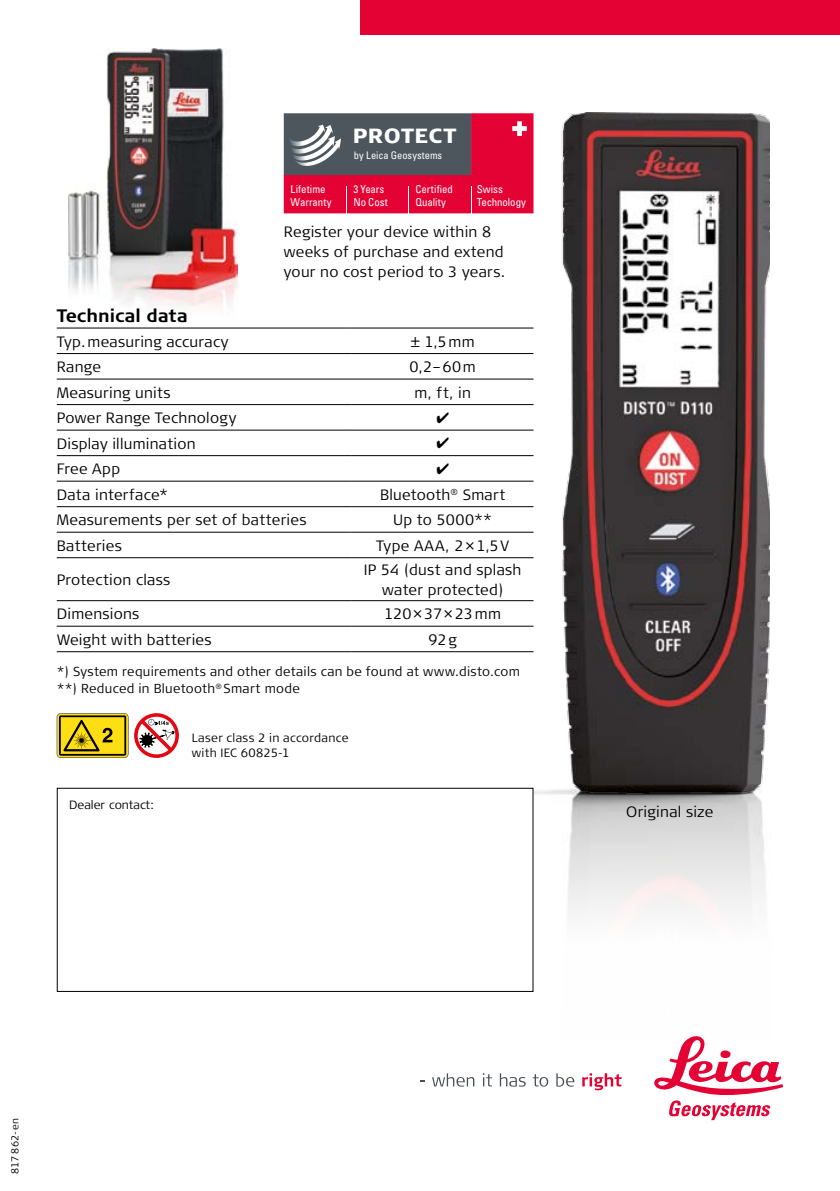
<style>
.page{position:relative;width:840px;height:1191px;background:#fff}
.page>*{position:absolute;margin:0;border:0;box-sizing:border-box;transform-origin:0 0}
.t1{font:900 20.6px "Signa Column";letter-spacing:.02em;color:#fff}
.t2{font:700 18px "Signa Column";color:#000}
.t3{font:300 15px/20px "Signa Column";letter-spacing:.02em;color:#000}
.t4{font:300 15px "Signa Column";letter-spacing:.05em;color:#000}
.t5{font:300 15px "Signa Column";letter-spacing:-.005em;color:#000}
.t6{font:300 13px/17px "Signa Column";letter-spacing:.025em;color:#000}
.t7{font:300 12px/15px "Signa Column";letter-spacing:.02em;color:#000}
.t8{font:300 12px "Signa Column";color:#000}
.t9{font:condensed 10.8px/12px "Univers LT Std";letter-spacing:-.005em;color:#fff}
.t10{font:condensed 10.4px "Univers LT Std";letter-spacing:-.005em;color:#fff}
.t11{font:300 10px "Signa Column";letter-spacing:.04em;color:#000}
</style>
<div class="page">
<div style="left:360px;top:0;width:479px;height:34px;background:#e40134"></div>
<svg style="left:432px;top:1073px;width:42px;height:13px"></svg>
<svg style="left:482px;top:1073px;width:9px;height:13px"></svg>
<svg style="left:499px;top:1073px;width:26px;height:13px"></svg>
<svg style="left:532px;top:1074px;width:16px;height:12px"></svg>
<svg style="left:556px;top:1073px;width:18px;height:13px"></svg>
<svg style="left:582px;top:1073px;width:39px;height:17px"></svg>
<svg style="left:654px;top:1036px;width:128px;height:84px"></svg>
<svg style="left:283px;top:113px;width:250px;height:100px;background:#a3314e"></svg>
<img style="left:68px;top:49px;width:170px;height:259px">
<div style="left:57px;top:787px;width:476px;height:205px;border:1px solid #000"></div>
<img style="left:560px;top:112px;width:209px;height:688px">
<hr style="left:57px;top:328px;width:294px;height:1px;background:#000">
<hr style="left:351px;top:328px;width:182px;height:1px;background:#000">
<hr style="left:57px;top:353px;width:294px;height:1px;background:#000">
<hr style="left:351px;top:353px;width:182px;height:1px;background:#000">
<hr style="left:57px;top:379px;width:294px;height:1px;background:#000">
<hr style="left:351px;top:379px;width:182px;height:1px;background:#000">
<hr style="left:351px;top:455px;width:182px;height:1px;background:#000">
<hr style="left:57px;top:404px;width:294px;height:1px;background:#000">
<hr style="left:351px;top:404px;width:182px;height:1px;background:#000">
<hr style="left:57px;top:455px;width:294px;height:1px;background:#000">
<hr style="left:57px;top:481px;width:294px;height:1px;background:#000">
<hr style="left:351px;top:481px;width:182px;height:1px;background:#000">
<hr style="left:57px;top:506px;width:294px;height:1px;background:#000">
<hr style="left:351px;top:506px;width:182px;height:1px;background:#000">
<hr style="left:57px;top:532px;width:294px;height:1px;background:#000">
<hr style="left:57px;top:557px;width:294px;height:1px;background:#000">
<hr style="left:57px;top:430px;width:294px;height:1px;background:#000">
<hr style="left:57px;top:600px;width:294px;height:1px;background:#000">
<hr style="left:351px;top:430px;width:182px;height:1px;background:#000">
<hr style="left:351px;top:557px;width:182px;height:1px;background:#000">
<hr style="left:351px;top:532px;width:182px;height:1px;background:#000">
<hr style="left:351px;top:600px;width:182px;height:1px;background:#000">
<hr style="left:351px;top:626px;width:182px;height:1px;background:#000">
<hr style="left:351px;top:651px;width:182px;height:1px;background:#000">
<hr style="left:57px;top:626px;width:294px;height:1px;background:#000">
<hr style="left:57px;top:651px;width:294px;height:1px;background:#000">
<svg style="left:134px;top:713px;width:45px;height:45px"></svg>
<svg style="left:57px;top:713px;width:71px;height:45px;background:#bfa613"></svg>
<h1 class="t1" style="left:352px;top:123px;width:105px">PROTECT</h1>
<p class="t10" style="left:353px;top:149px;width:90px">by Leica Geosystems</p>
<p class="t9" style="left:290px;top:183px;width:43px">Lifetime<br>Warranty</p>
<p class="t9" style="left:353px;top:183px;width:36px">3 Years<br>No Cost</p>
<p class="t9" style="left:415px;top:183px;width:39px">Certi ed<br>Quality</p>
<p class="t9" style="left:476px;top:183px;width:51px">Swiss<br>Technology</p>
<p class="t3" style="left:283px;top:222px;width:223px">Register your device within 8 weeks of purchase and extend your no cost period to 3 years.</p>
<p class="t2" style="left:57px;top:305px;width:133px">Technical data</p>
<p class="t3" style="left:57px;top:331px;width:173px">Typ.measuring accuracy</p>
<p class="t3" style="left:410px;top:331px;width:65px">± 1,5mm</p>
<p class="t3" style="left:57px;top:357px;width:46px">Range</p>
<p class="t3" style="left:409px;top:357px;width:68px">0,2–60m</p>
<p class="t3" style="left:57px;top:382px;width:115px">Measuring units</p>
<p class="t3" style="left:414px;top:382px;width:58px">m, ft, in</p>
<p class="t3" style="left:57px;top:408px;width:181px">Power Range Technology</p>
<p class="t3" style="left:57px;top:433px;width:140px">Display illumination</p>
<p class="t3" style="left:57px;top:459px;width:65px">Free App</p>
<p class="t3" style="left:57px;top:484px;width:113px">Data interface*</p>
<p class="t3" style="left:380px;top:484px;width:127px">Bluetooth<sup>®</sup> Smart</p>
<p class="t3" style="left:57px;top:510px;width:251px">Measurements per set of batteries</p>
<p class="t3" style="left:393px;top:510px;width:101px">Up to 5000**</p>
<p class="t3" style="left:57px;top:535px;width:67px">Batteries</p>
<p class="t4" style="left:376px;top:537px;width:134px">Type AAA, 2×1,5V</p>
<p class="t3" style="left:57px;top:570px;width:115px">Protection class</p>
<p class="t3" style="left:363px;top:560px;width:159px;text-align:center">IP 54 (dust and splash water protected)</p>
<p class="t3" style="left:57px;top:604px;width:84px">Dimensions</p>
<p class="t5" style="left:384px;top:605px;width:118px">120×37×23mm</p>
<p class="t3" style="left:57px;top:629px;width:156px">Weight with batteries</p>
<p class="t3" style="left:428px;top:629px;width:30px">92g</p>
<p class="t6" style="left:57px;top:663px;width:464px">*) System requirements and other details can be found at www.disto.com **) Reduced in Bluetooth<sup>®</sup> Smart mode</p>
<p class="t8" style="left:69px;top:798px;width:86px">Dealer contact:</p>
<p class="t7" style="left:192px;top:730px;width:158px">Laser class 2 in accordance with IEC 60825-1</p>
<p class="t3" style="left:625px;top:801px;width:89px">Original size</p>
<p class="t11" style="left:9px;top:1174px;width:58px;rotate:-90deg">817 862-en</p>
</div>
